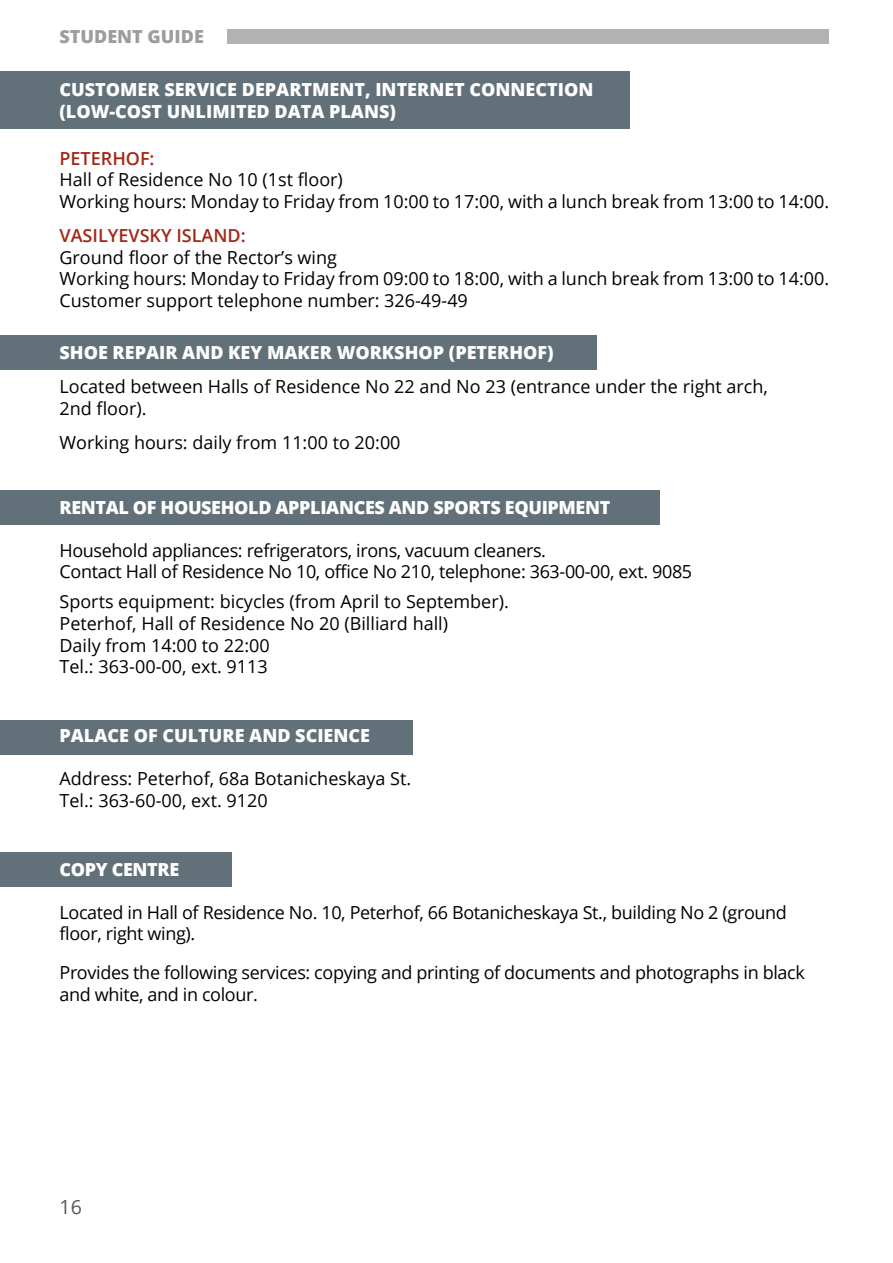
<style>
.page{position:relative;width:893px;height:1263px;background:#fff}
.page>*{position:absolute;margin:0;border:0;box-sizing:border-box;transform-origin:0 0}
.t1{font:19.5px "Open Sans";color:#575756}
.t2{font:18px/21.6px "Open Sans";color:#000}
.t3{font:18px/21.6px "Open Sans";letter-spacing:-.02em;color:#000}
.t4{font:800 18px/21.6px "Open Sans";color:#fff}
.t5{font:800 18px "Open Sans";letter-spacing:-.02em;color:#fff}
.t6{font:600 18px "Open Sans";color:#a22816}
.t7{font:800 18px "Open Sans";color:#9d9d9c}
</style>
<div class="page">
<div style="left:227px;top:29px;width:602px;height:15px;background:#b3b2b2"></div>
<div style="left:0;top:336px;width:597px;height:34px;background:#627179"></div>
<div style="left:0;top:720px;width:412px;height:34px;background:#627179"></div>
<div style="left:0;top:853px;width:232px;height:34px;background:#627179"></div>
<div style="left:0;top:491px;width:659px;height:34px;background:#627179"></div>
<div style="left:0;top:71px;width:629px;height:58px;background:#627179"></div>
<p class="t7" style="left:60px;top:23px;width:146px">STUDENT GUIDE</p>
<p class="t4" style="left:60px;top:78px;width:535px">CUSTOMER SERVICE DEPARTMENT, INTERNET CONNECTION (LOW-COST UNLIMITED DATA PLANS)</p>
<p class="t6" style="left:60px;top:146px;width:97px">PETERHOF:</p>
<p class="t2" style="left:60px;top:168px;width:771px">Hall of Residence No 10 (1st floor)<br>Working hours: Monday to Friday from 10:00 to 17:00, with a lunch break from 13:00 to 14:00.</p>
<p class="t6" style="left:60px;top:223px;width:188px">VASILYEVSKY ISLAND:</p>
<p class="t2" style="left:60px;top:246px;width:771px">Ground floor of the Rector’s wing<br>Working hours: Monday to Friday from 09:00 to 18:00, with a lunch break from 13:00 to 14:00.<br>Customer support telephone number: 326-49-49</p>
<p class="t4" style="left:60px;top:340px;width:496px">SHOE REPAIR AND KEY MAKER WORKSHOP (PETERHOF)</p>
<p class="t2" style="left:60px;top:375px;width:710px">Located between Halls of Residence No 22 and No 23 (entrance under the right arch,<br>2nd floor).</p>
<p class="t2" style="left:60px;top:431px;width:343px">Working hours: daily from 11:00 to 20:00</p>
<p class="t5" style="left:60px;top:493px;width:552px">RENTAL OF HOUSEHOLD APPLIANCES AND SPORTS EQUIPMENT</p>
<p class="t3" style="left:60px;top:539px;width:634px">Household appliances: refrigerators, irons, vacuum cleaners.<br>Contact Hall of Residence No 10, office No 210, telephone: 363-00-00, ext. 9085</p>
<p class="t2" style="left:60px;top:591px;width:451px">Sports equipment: bicycles (from April to September).<br>Peterhof, Hall of Residence No 20 (Billiard hall)<br>Daily from 14:00 to 22:00<br>Tel.: 363-00-00, ext. 9113</p>
<p class="t4" style="left:60px;top:724px;width:312px">PALACE OF CULTURE AND SCIENCE</p>
<p class="t2" style="left:60px;top:767px;width:353px">Address: Peterhof, 68a Botanicheskaya St.<br>Tel.: 363-60-00, ext. 9120</p>
<p class="t5" style="left:60px;top:855px;width:121px">COPY CENTRE</p>
<p class="t3" style="left:60px;top:901px;width:729px">Located in Hall of Residence No. 10, Peterhof, 66 Botanicheskaya St., building No 2 (ground floor, right wing).</p>
<p class="t3" style="left:60px;top:961px;width:747px">Provides the following services: copying and printing of documents and photographs in black and white, and in colour.</p>
<p class="t1" style="left:60px;top:1194px;width:24px">16</p>
</div>
